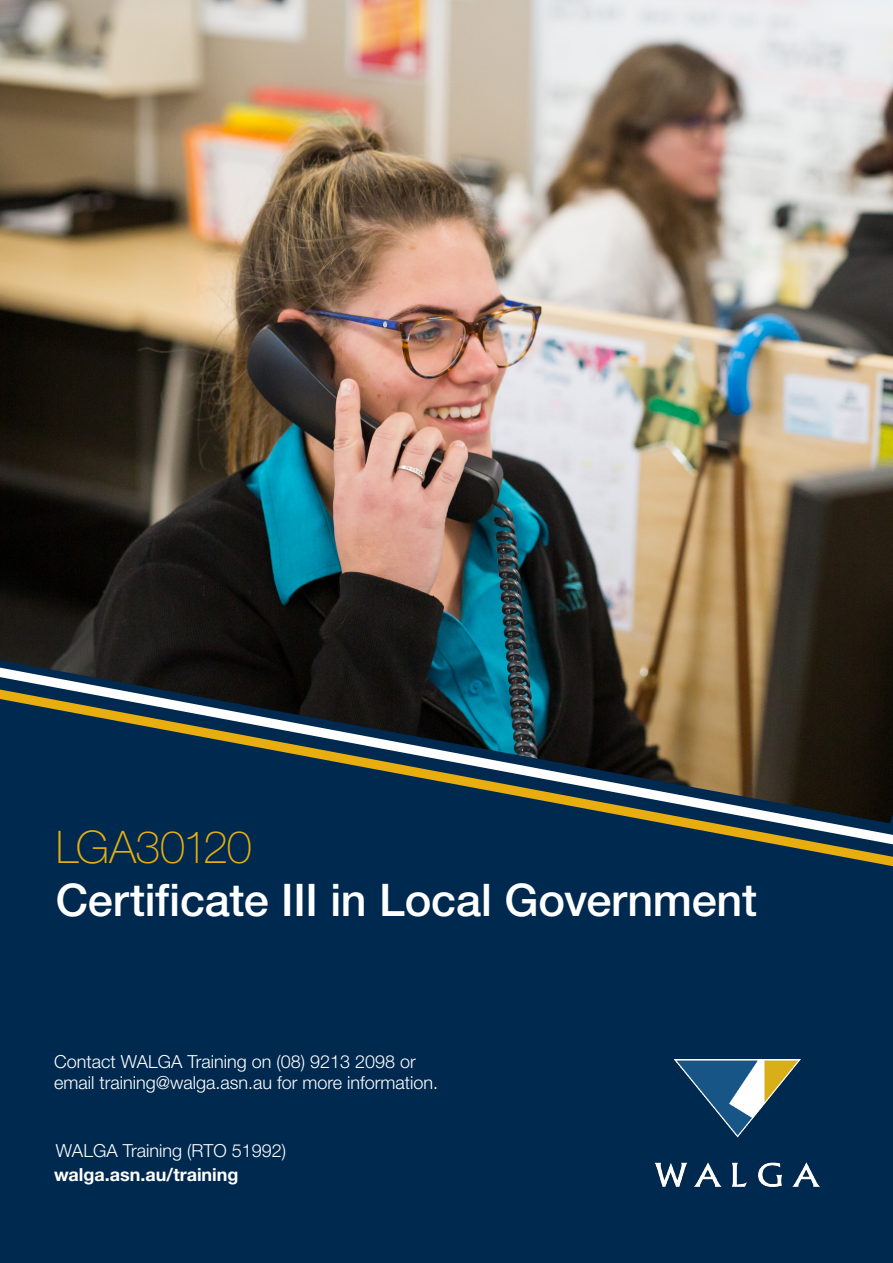
<style>
.page{position:relative;width:893px;height:1263px;background:#fff}
.page>*{position:absolute;margin:0;border:0;box-sizing:border-box;transform-origin:0 0}
.t1{font:500 45px "Helvetica Neue LT Pro";letter-spacing:-.005em;color:#fff}
.t2{font:100 45px "Helvetica Neue LT Pro";letter-spacing:-.025em;color:#e8ae0f}
.Intro_Para{font:300 18px/21px "Helvetica Neue LT Pro";color:#fff}
.Intro_Para-2{font:700 18px "Helvetica Neue LT Pro";color:#fff}
</style>
<div class="page">
<div style="left:0;top:659px;width:893px;height:604px;background:#00294f"></div>
<img style="left:0;top:0;width:893px;height:668px">
<img style="left:654px;top:1059px;width:166px;height:128px">
<svg style="left:0;top:668px;width:893px;height:21px;background:#363c37"></svg>
<svg style="left:0;top:689px;width:893px;height:177px"></svg>
<p class="t2" style="left:56px;top:821px;width:198px">LGA30120</p>
<p class="t1" style="left:56px;top:873px;width:703px">Certificate III in Local Government</p>
<p class="Intro_Para" style="left:54px;top:1050px;width:386px">Contact WALGA Training on (08) 9213 2098 or email training@walga.asn.au for more information.</p>
<p class="Intro_Para" style="left:56px;top:1140px;width:232px">WALGA Training (RTO 51992)</p>
<p class="Intro_Para-2" style="left:54px;top:1163px;width:186px">walga.asn.au/training</p>
</div>
